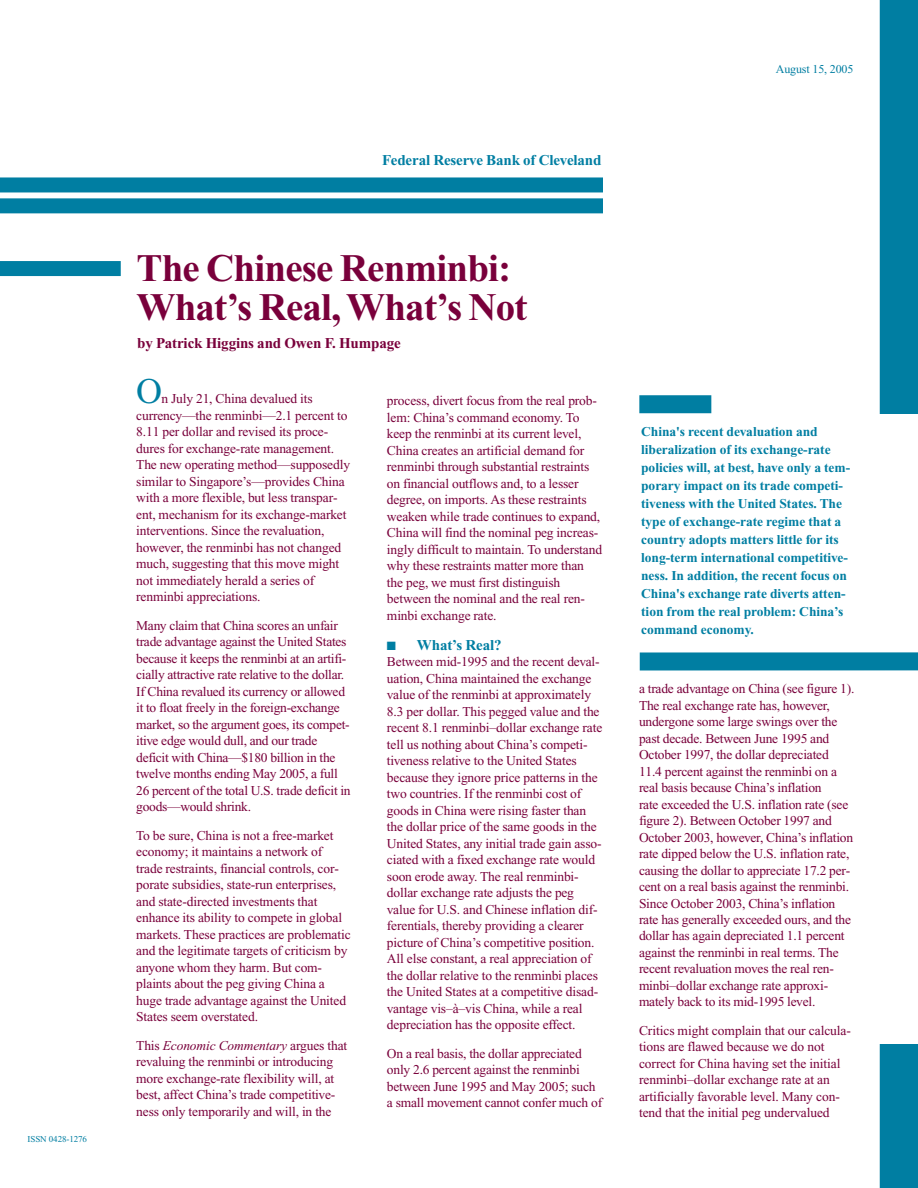
<style>
.page{position:relative;width:918px;height:1188px;background:#fff}
.page>*{position:absolute;margin:0;border:0;box-sizing:border-box;transform-origin:0 0}
.t1{font:700 39px/39px "Times";letter-spacing:-.02em;color:#79003b}
.t2{font:36px "Times";color:#007ea2}
.t3{font:700 15px "Times";letter-spacing:-.01em;color:#007ea2}
.t4{font:700 15px "Times";letter-spacing:-.01em;color:#79003b}
.t5{font:13.5px/16.5px "Times";letter-spacing:-.01em;color:#79003b}
.t6{font:700 13.5px/18px "Times";letter-spacing:-.005em;color:#007ea2}
.t7{font:12px "Times";letter-spacing:-.01em;color:#007ea2}
.t8{font:9px "Times";letter-spacing:-.01em;color:#007ea2}
.s1{font-style:italic}
</style>
<div class="page">
<div style="left:0;top:177px;width:603px;height:15px;background:#007ea2"></div>
<div style="left:0;top:198px;width:603px;height:15px;background:#007ea2"></div>
<div style="left:0;top:261px;width:121px;height:15px;background:#007ea2"></div>
<div style="left:880px;top:0;width:38px;height:414px;background:#007ea2"></div>
<div style="left:880px;top:1044px;width:38px;height:144px;background:#007ea2"></div>
<div style="left:639px;top:395px;width:72px;height:18px;background:#007ea2"></div>
<div style="left:640px;top:652px;width:278px;height:18px;background:#007ea2"></div>
<p class="t8" style="left:28px;top:1135px;width:61px">ISSN 0428-1276</p>
<p class="t3" style="left:382px;top:154px;width:221px">Federal Reserve Bank of Cleveland</p>
<p class="t7" style="left:776px;top:64px;width:79px">August 15, 2005</p>
<h1 class="t1" style="left:136px;top:252px;width:392px">The Chinese Renminbi:<br>What’s Real, What’s Not</h1>
<p class="t4" style="left:137px;top:338px;width:265px">by Patrick Higgins and Owen F. Humpage</p>
<h2 class="t2" style="left:136px;top:378px;width:27px">O</h2>
<p class="t5" style="left:136px;top:392px;width:215px;text-indent:25px">n July 21, China devalued its currency—the renminbi—2.1 percent to 8.11 per dollar and revised its proce&shy;dures for exchange-rate management.<br>The new operating method—supposedly similar to Singapore’s—provides China with a more flexible, but less transpar&shy;ent, mechanism for its exchange-market interventions. Since the revaluation, however, the renminbi has not changed much, suggesting that this move might not immediately herald a series of renminbi appreciations.</p>
<p class="t5" style="left:136px;top:618px;width:216px">Many claim that China scores an unfair trade advantage against the United States because it keeps the renminbi at an artifi&shy;cially attractive rate relative to the dollar.<br>If China revalued its currency or allowed it to float freely in the foreign-exchange market, so the argument goes, its compet&shy;itive edge would dull, and our trade deficit with China—$180 billion in the twelve months ending May 2005, a full 26 percent of the total U.S. trade deficit in goods—would shrink.</p>
<p class="t5" style="left:136px;top:828px;width:216px">To be sure, China is not a free-market economy; it maintains a network of trade restraints, financial controls, cor&shy;porate subsidies, state-run enterprises, and state-directed investments that enhance its ability to compete in global markets. These practices are problematic and the legitimate targets of criticism by anyone whom they harm. But com&shy;plaints about the peg giving China a huge trade advantage against the United States seem overstated.</p>
<p class="t5" style="left:136px;top:1038px;width:213px">This <span class="s1">Economic Commentary</span> argues that revaluing the renminbi or introducing more exchange-rate flexibility will, at best, affect China’s trade competitive&shy;ness only temporarily and will, in the</p>
<p class="t5" style="left:387px;top:394px;width:217px">process, divert focus from the real prob&shy;lem: China’s command economy. To keep the renminbi at its current level, China creates an artificial demand for renminbi through substantial restraints on financial outflows and, to a lesser degree, on imports. As these restraints weaken while trade continues to expand, China will find the nominal peg increas&shy;ingly difficult to maintain. To understand why these restraints matter more than the peg, we must first distinguish between the nominal and the real ren&shy;minbi exchange rate.</p>
<p class="t3" style="left:387px;top:639px;width:116px">■ What’s Real?</p>
<p class="t5" style="left:387px;top:655px;width:217px">Between mid-1995 and the recent deval&shy;uation, China maintained the exchange value of the renminbi at approximately 8.3 per dollar. This pegged value and the recent 8.1 renminbi–dollar exchange rate tell us nothing about China’s competi&shy;tiveness relative to the United States because they ignore price patterns in the two countries. If the renminbi cost of goods in China were rising faster than the dollar price of the same goods in the United States, any initial trade gain asso&shy;ciated with a fixed exchange rate would soon erode away. The real renminbi&shy;dollar exchange rate adjusts the peg value for U.S. and Chinese inflation dif&shy;ferentials, thereby providing a clearer picture of China’s competitive position.<br>All else constant, a real appreciation of the dollar relative to the renminbi places the United States at a competitive disad&shy;vantage vis–à–vis China, while a real depreciation has the opposite effect.</p>
<p class="t5" style="left:387px;top:1046px;width:217px">On a real basis, the dollar appreciated only 2.6 percent against the renminbi between June 1995 and May 2005; such a small movement cannot confer much of</p>
<p class="t6" style="left:641px;top:424px;width:211px">China's recent devaluation and liberalization of its exchange-rate policies will, at best, have only a tem&shy;porary impact on its trade competi&shy;tiveness with the United States. The type of exchange-rate regime that a country adopts matters little for its long-term international competitive&shy;ness. In addition, the recent focus on China's exchange rate diverts atten&shy;tion from the real problem: China’s command economy.</p>
<p class="t5" style="left:639px;top:682px;width:217px">a trade advantage on China (see figure 1).<br>The real exchange rate has, however, undergone some large swings over the past decade. Between June 1995 and October 1997, the dollar depreciated 11.4 percent against the renminbi on a real basis because China’s inflation<br>rate exceeded the U.S. inflation rate (see figure 2). Between October 1997 and October 2003, however, China’s inflation rate dipped below the U.S. inflation rate, causing the dollar to appreciate 17.2 per&shy;cent on a real basis against the renminbi.<br>Since October 2003, China’s inflation rate has generally exceeded ours, and the dollar has again depreciated 1.1 percent against the renminbi in real terms. The recent revaluation moves the real ren&shy;minbi–dollar exchange rate approxi&shy;mately back to its mid-1995 level.</p>
<p class="t5" style="left:639px;top:1024px;width:214px">Critics might complain that our calcula&shy;tions are flawed because we do not correct for China having set the initial renminbi–dollar exchange rate at an artificially favorable level. Many con&shy;tend that the initial peg undervalued</p>
</div>
